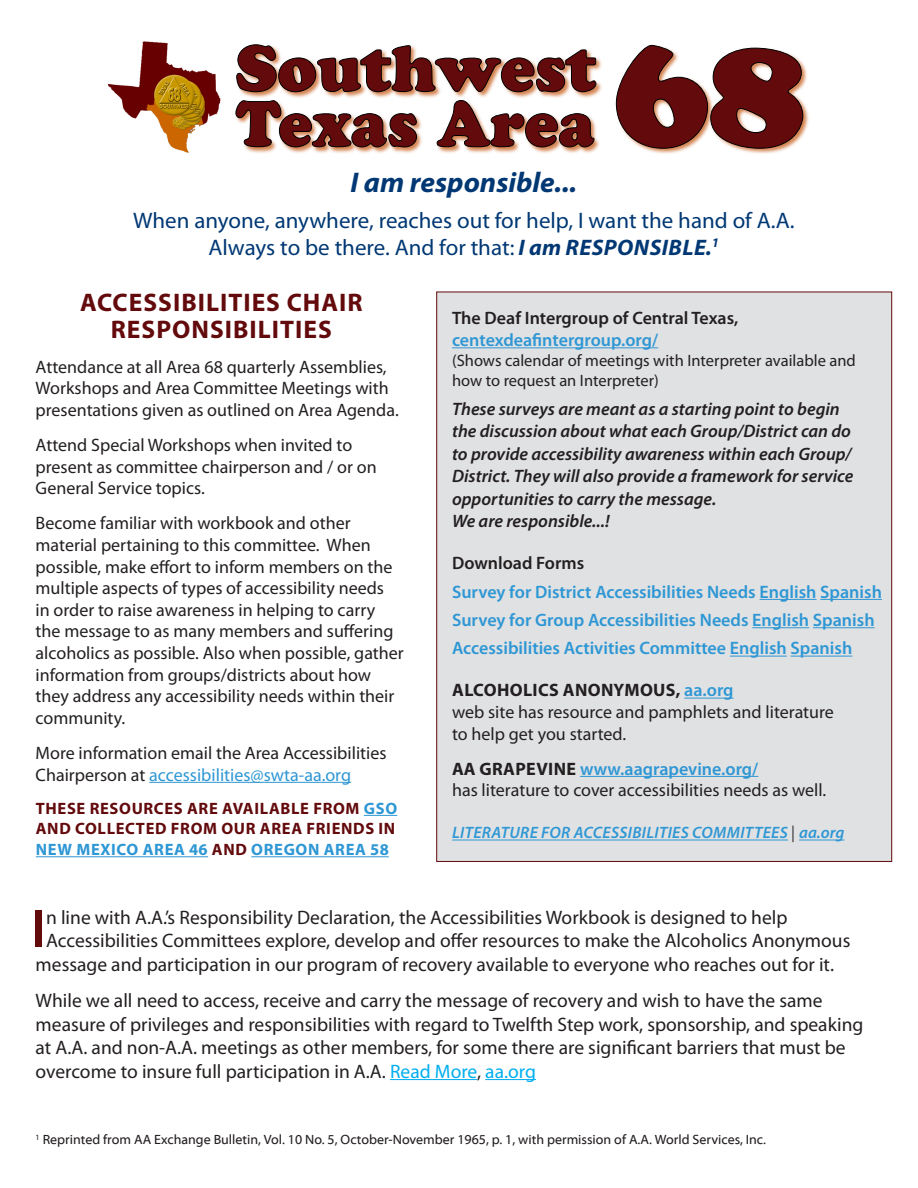
<style>
.page{position:relative;width:918px;height:1188px;background:#fff}
.page>*{position:absolute;margin:0;border:0;box-sizing:border-box;transform-origin:0 0}
.t1{font:150.75px "Cooper Black Std";color:#630a0c}
.t2{font:64.5px "Cooper Black Std";color:#630a0c;scale:.96 1}
.t3{font:63.45px "Cooper Black Std";color:#630a0c;scale:.96 1}
.t4{font:600 54.15px "Myriad Pro";color:#630a0c}
.t5{font:italic 700 28.5px "Myriad Pro";color:#013874}
.t6{font:700 25.5px/27px "Myriad Pro";letter-spacing:.04em;color:#630a0c;text-align:center}
.t7{font:22.5px/27px "Myriad Pro";color:#013874;text-align:center}
.t8{font:19.5px/23.4px "Myriad Pro";color:#231f20}
.t9{font:18px/21.6px "Myriad Pro";color:#231f20}
.t10{font:italic 600 18px/22.5px "Myriad Pro";color:#231f20}
.t11{font:600 18px "Myriad Pro";color:#2e97d4}
.t12{font:600 18px/21.6px "Myriad Pro";color:#231f20}
.t13{font:16.5px/19.8px "Myriad Pro";color:#231f20}
.t14{font:700 16.5px/19.8px "Myriad Pro";letter-spacing:.04em;color:#630a0c}
.t15{font:italic 600 16.5px "Myriad Pro";letter-spacing:.02em;color:#2e97d4}
.t16{font:700 16.5px "Myriad Pro";letter-spacing:.04em;color:#2e97d4}
.t17{font:13.5px "Myriad Web Pro";color:#231f20}
.s1{font-weight:700;font-style:italic}
.s2{color:#2e97d4}
.s3{color:#630a0c}
.s4{font-weight:700}
.s5{font-weight:600;color:#2e97d4}
.s6{font-family:"Adobe Garamond Pro";font-weight:400;font-style:normal;color:#231f20}
.s7{color:#00aeef}
</style>
<div class="page">
<div style="left:436px;top:292px;width:456px;height:570px;background:#e0e1e3;border:1px solid #630a0c"></div>
<hr style="left:390px;top:1079px;width:87px;height:1px;background:#00aeef">
<hr style="left:485px;top:1079px;width:51px;height:1px;background:#00aeef">
<svg style="left:235px;top:44px;width:362px;height:109px"></svg>
<img style="left:615px;top:44px;width:194px;height:110px">
<svg style="left:616px;top:45px;width:187px;height:104px"></svg>
<img style="left:107px;top:41px;width:114px;height:112px">
<hr style="left:364px;top:815px;width:33px;height:1px;background:#2e97d4">
<hr style="left:36px;top:856px;width:172px;height:1px;background:#2e97d4">
<hr style="left:251px;top:856px;width:138px;height:1px;background:#2e97d4">
<hr style="left:149px;top:782px;width:202px;height:1px;background:#2e97d4">
<hr style="left:452px;top:347px;width:206px;height:1px;background:#2e97d4">
<hr style="left:760px;top:599px;width:57px;height:1px;background:#2e97d4">
<hr style="left:820px;top:599px;width:62px;height:1px;background:#2e97d4">
<hr style="left:752px;top:627px;width:57px;height:1px;background:#2e97d4">
<hr style="left:813px;top:627px;width:62px;height:1px;background:#2e97d4">
<hr style="left:730px;top:656px;width:57px;height:1px;background:#2e97d4">
<hr style="left:791px;top:656px;width:61px;height:1px;background:#2e97d4">
<hr style="left:684px;top:698px;width:50px;height:1px;background:#2e97d4">
<hr style="left:580px;top:776px;width:178px;height:1px;background:#2e97d4">
<hr style="left:452px;top:840px;width:336px;height:1px;background:#2e97d4">
<hr style="left:799px;top:840px;width:45px;height:1px;background:#2e97d4">
<p class="t2" style="left:235px;top:29px;width:378px">Southwest</p>
<p class="t3" style="left:236px;top:86px;width:375px">Texas Area</p>
<p class="t5" style="left:351px;top:164px;width:228px">I am responsible...</p>
<p class="t1" style="left:614px;top:2px;width:192px">68</p>
<p class="t7" style="left:133px;top:207px;width:663px">When anyone, anywhere, reaches out for help, I want the hand of A.A.<br>Always to be there. And for that: <span class="s1">I am RESPONSIBLE.</span><sup>1</sup></p>
<p class="t6" style="left:80px;top:288px;width:284px">ACCESSIBILITIES CHAIR<br>RESPONSIBILITIES</p>
<p class="t9" style="left:36px;top:356px;width:365px">Attendance at all Area 68 quarterly Assemblies,<br>Workshops and Area Committee Meetings with presentations given as outlined on Area Agenda.</p>
<p class="t9" style="left:36px;top:434px;width:343px">Attend Special Workshops when invited to present as committee chairperson and / or on<br>General Service topics.</p>
<p class="t9" style="left:36px;top:512px;width:370px">Become familiar with workbook and other material pertaining to this committee. When possible, make effort to inform members on the multiple aspects of types of accessibility needs<br>in order to raise awareness in helping to carry the message to as many members and suffering alcoholics as possible. Also when possible, gather information from groups/districts about how they address any accessibility needs within their community.</p>
<p class="t9" style="left:36px;top:742px;width:352px">More information email the Area Accessibilities<br>Chairperson at <span class="s2">accessibilities@swta-aa.org</span></p>
<p class="t14" style="left:36px;top:798px;width:363px">THESE RESOURCES ARE AVAILABLE FROM <span class="s2">GSO<br></span>AND COLLECTED FROM OUR AREA FRIENDS IN</p>
<p class="t16" style="left:36px;top:839px;width:355px">NEW MEXICO AREA 46 <span class="s3">AND</span> OREGON AREA 58</p>
<p class="t12" style="left:452px;top:307px;width:288px">The Deaf Intergroup of Central Texas, <span class="s2">centexdeafintergroup.org/</span></p>
<p class="t13" style="left:452px;top:350px;width:405px">(Shows calendar of meetings with Interpreter available and how to request an Interpreter)</p>
<p class="t10" style="left:452px;top:397px;width:403px">These surveys are meant as a starting point to begin the discussion about what each Group/District can do to provide accessibility awareness within each Group/ District. They will also provide a framework for service opportunities to carry the message.<br>We are responsible...!</p>
<p class="t12" style="left:452px;top:552px;width:134px">Download Forms</p>
<p class="t11" style="left:452px;top:580px;width:431px">Survey for District Accessibilities Needs English Spanish</p>
<p class="t11" style="left:452px;top:608px;width:424px">Survey for Group Accessibilities Needs English Spanish</p>
<p class="t11" style="left:452px;top:637px;width:402px">Accessibilities Activities Committee English Spanish</p>
<p class="t9" style="left:452px;top:679px;width:383px"><span class="s4">ALCOHOLICS ANONYMOUS,</span> <span class="s5">aa.org<br></span>web site has resource and pamphlets and literature to help get you started.</p>
<p class="t9" style="left:452px;top:758px;width:376px;line-height:21px"><span class="s4">AA GRAPEVINE</span> <span class="s5">www.aagrapevine.org/<br></span>has literature to cover accessibilities needs as well.</p>
<p class="t15" style="left:452px;top:822px;width:394px">LITERATURE FOR ACCESSIBILITIES COMMITTEES <span class="s6">|</span> aa.org</p>
<p class="t4" style="left:32px;top:894px;width:16px">I</p>
<p class="t8" style="left:46px;top:905px;width:743px">n line with A.A.’s Responsibility Declaration, the Accessibilities Workbook is designed to help</p>
<p class="t8" style="left:46px;top:929px;width:806px">Accessibilities Committees explore, develop and offer resources to make the Alcoholics Anonymous</p>
<p class="t8" style="left:36px;top:952px;width:800px">message and participation in our program of recovery available to everyone who reaches out for it.</p>
<p class="t8" style="left:36px;top:989px;width:829px">While we all need to access, receive and carry the message of recovery and wish to have the same measure of privileges and responsibilities with regard to Twelfth Step work, sponsorship, and speaking at A.A. and non-A.A. meetings as other members, for some there are significant barriers that must be overcome to insure full participation in A.A. <span class="s7">Read More</span>, <span class="s7">aa.org</span></p>
<p class="t17" style="left:36px;top:1132px;width:732px"><sup>1</sup> Reprinted from AA Exchange Bulletin, Vol. 10 No. 5, October-November 1965, p. 1, with permission of A.A. World Services, Inc.</p>
</div>
